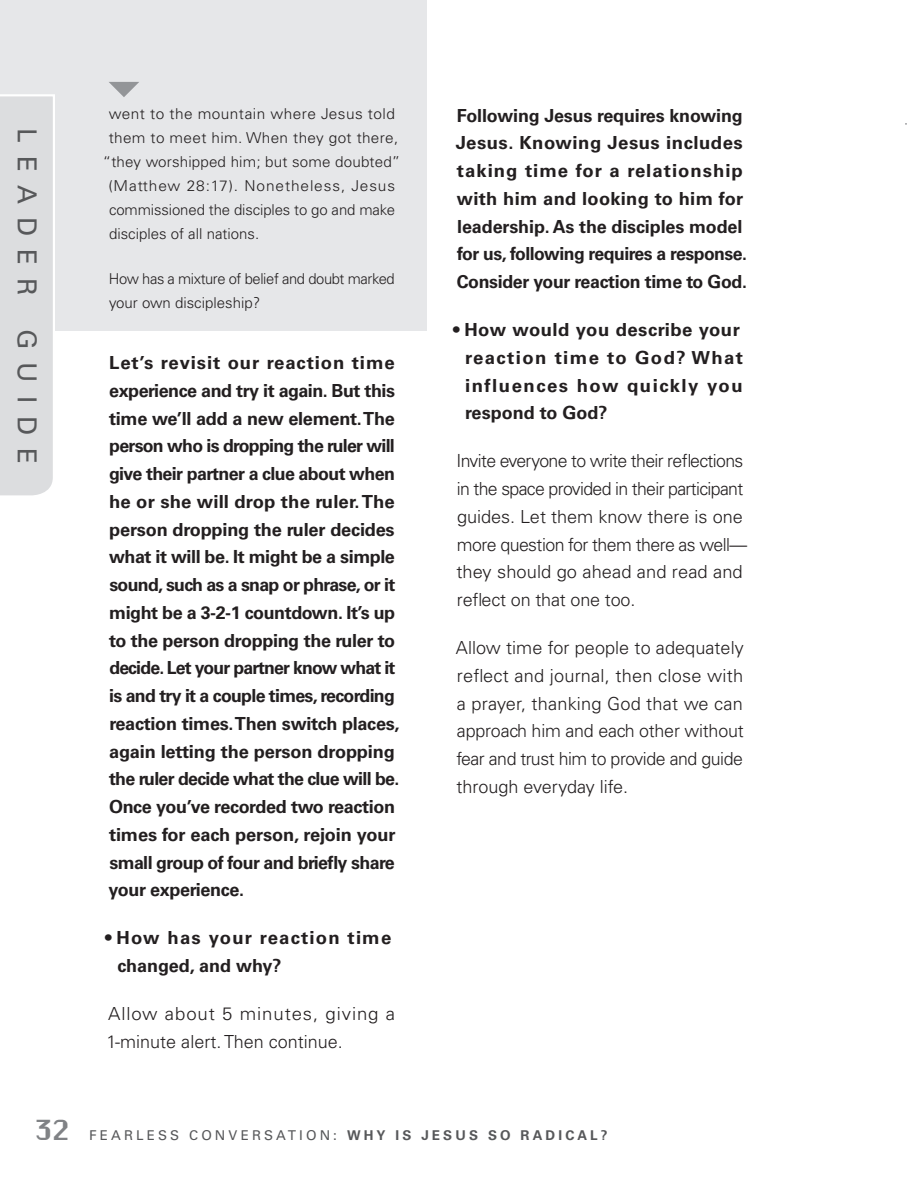
<style>
.page{position:relative;width:907px;height:1178px;background:#fff}
.page>*{position:absolute;margin:0;border:0;box-sizing:border-box;transform-origin:0 0}
.t1{font:26.25px "Univers LT Std";letter-spacing:.5em;color:#57585a}
.t2{font:700 18px/27.8px "Univers LT Std";letter-spacing:-.02em;color:#231f20}
.t3{font:300 18px/27.8px "Univers LT Std";letter-spacing:-.025em;color:#231f20}
.t4{font:700 18px/27.8px "Univers LT Std";letter-spacing:.06em;color:#231f20}
.t5{font:300 18px/27.8px "Univers LT Std";color:#231f20}
.t6{font:700 18px/27.8px "Univers LT Std";letter-spacing:.065em;color:#231f20}
.t7{font:300 15px "Univers LT Std";letter-spacing:.005em;color:#231f20}
.t8{font:300 15px/24px "Univers LT Std";letter-spacing:-.025em;color:#231f20}
.t9{font:300 15px "Univers LT Std";letter-spacing:.055em;color:#231f20}
.t10{font:300 15px "Univers LT Std";letter-spacing:.025em;color:#231f20}
.t11{font:13.5px "Univers LT Std";letter-spacing:.23em;color:#57585a}
.s1{font-family:"Chicago FLF";font-size:27px;color:#808285}
.s2{font-weight:700}
</style>
<div class="page">
<div style="left:0;top:0;width:426px;height:331px;background:#e6e7e9"></div>
<div style="left:0;top:94px;width:55px;height:402px;background:#dcdddf"></div>
<svg style="left:109px;top:82px;width:30px;height:15px"></svg>
<h1 class="t1" style="left:43px;top:128px;width:169px;rotate:90deg">LEADER</h1>
<h1 class="t1" style="left:43px;top:329px;width:133px;rotate:90deg">GUIDE</h1>
<p class="t10" style="left:109px;top:105px;width:287px">went to the mountain where Jesus told</p>
<p class="t7" style="left:109px;top:129px;width:291px">them to meet him. When they got there,</p>
<p class="t7" style="left:103px;top:153px;width:299px">“they worshipped him; but some doubted”</p>
<p class="t9" style="left:108px;top:177px;width:288px">(Matthew 28:17). Nonetheless, Jesus</p>
<p class="t7" style="left:109px;top:201px;width:287px">commissioned the disciples to go and make</p>
<p class="t7" style="left:109px;top:225px;width:152px">disciples of all nations.</p>
<p class="t8" style="left:109px;top:266px;width:287px">How has a mixture of belief and doubt marked your own discipleship?</p>
<p class="t2" style="left:108px;top:349px;width:292px">Let’s revisit our reaction time experience and try it again. But this time we’ll add a new element. The person who is dropping the ruler will give their partner a clue about when he or she will drop the ruler. The person dropping the ruler decides what it will be. It might be a simple sound, such as a snap or phrase, or it might be a 3-2-1 countdown. It’s up to the person dropping the ruler to decide. Let your partner know what it is and try it a couple times, recording reaction times. Then switch places, again letting the person dropping the ruler decide what the clue will be.<br>Once you’ve recorded two reaction times for each person, rejoin your small group of four and briefly share your experience.</p>
<p class="t6" style="left:117px;top:924px;width:275px;text-indent:-12px">• How has your reaction time changed, and why?</p>
<p class="t5" style="left:107px;top:1000px;width:290px">Allow about 5 minutes, giving a<br>1-minute alert. Then continue.</p>
<p class="t2" style="left:455px;top:101px;width:293px">Following Jesus requires knowing Jesus. Knowing Jesus includes taking time for a relationship with him and looking to him for leadership. As the disciples model for us, following requires a response.<br>Consider your reaction time to God.</p>
<p class="t4" style="left:465px;top:316px;width:279px;text-indent:-12px">• How would you describe your reaction time to God? What influences how quickly you respond to God?</p>
<p class="t3" style="left:456px;top:447px;width:292px">Invite everyone to write their reflections in the space provided in their participant guides. Let them know there is one more question for them there as well— they should go ahead and read and reflect on that one too.</p>
<p class="t3" style="left:456px;top:634px;width:289px;text-align:justify">Allow time for people to adequately reflect and journal, then close with a prayer, thanking God that we can approach him and each other without fear and trust him to provide and guide through everyday life.</p>
<p class="t11" style="left:34px;top:1127px;width:574px"><span class="s1">32</span> FEARLESS CONVERSATION: <span class="s2">Why is Jesus so Radical?</span></p>
</div>
